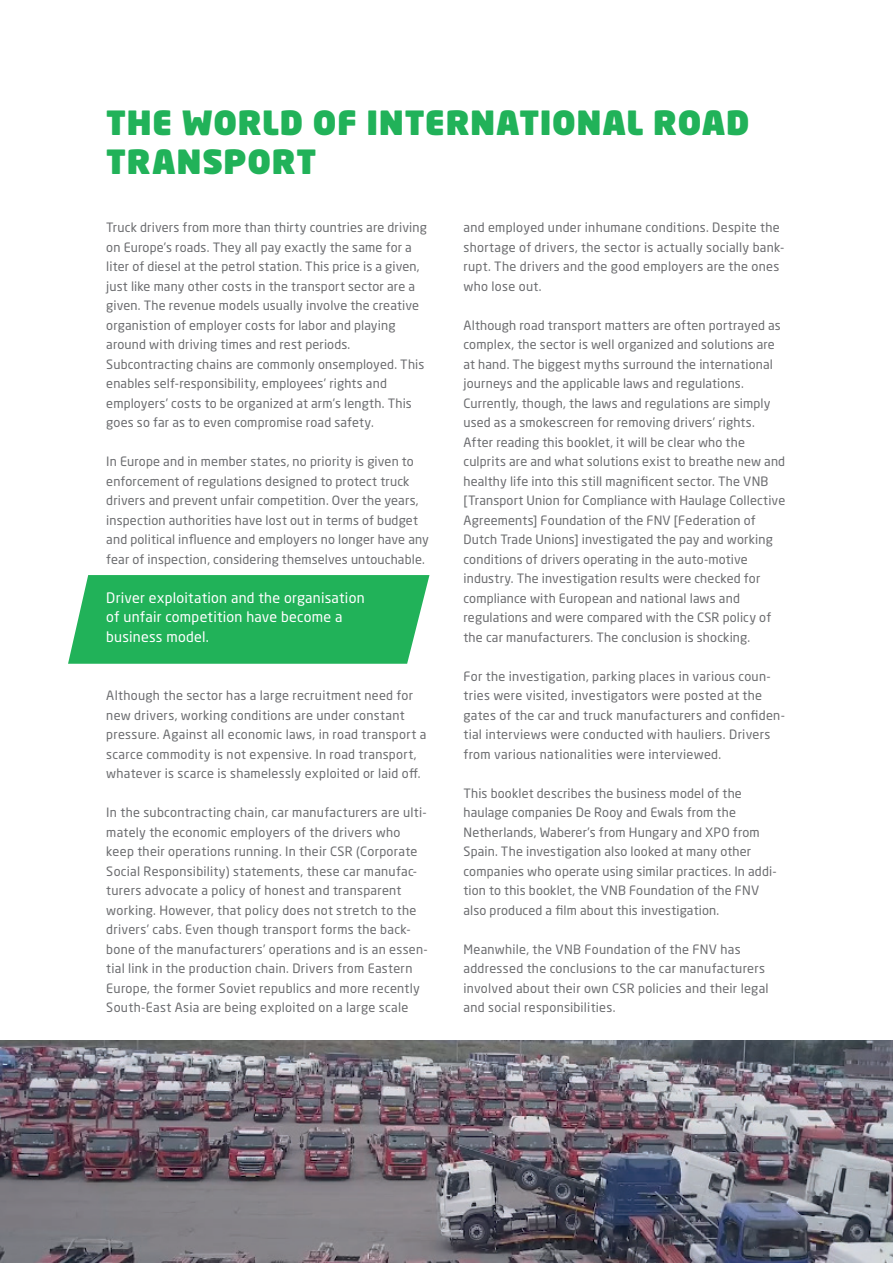
<style>
.page{position:relative;width:893px;height:1263px;background:#fff}
.page>*{position:absolute;margin:0;border:0;box-sizing:border-box;transform-origin:0 0}
.t1{font:900 33px/39px "Neo Sans Pro";letter-spacing:.02em;color:#21b259}
.t2{font:14.25px/19.5px "Neo Sans Pro";letter-spacing:.02em;color:#fff}
.t3{font:12.75px/19.5px "Neo Sans Pro";letter-spacing:.015em;color:#6c6d70}
</style>
<div class="page">
<img style="left:0;top:1040px;width:893px;height:223px">
<svg style="left:68px;top:575px;width:361px;height:89px;background:#2eb663"></svg>
<h1 class="t1" style="left:106px;top:102px;width:645px">THE WORLD OF INTERNATIONAL ROAD<br>TRANSPORT</h1>
<p class="t3" style="left:106px;top:218px;width:322px">Truck drivers from more than thirty countries are driving on Europe’s roads. They all pay exactly the same for a liter of diesel at the petrol station. This price is a given, just like many other costs in the transport sector are a given. The revenue models usually involve the creative organistion of employer costs for labor and playing around with driving times and rest periods.<br>Subcontracting chains are commonly onsemployed. This enables self-responsibility, employees’ rights and employers’ costs to be organized at arm’s length. This goes so far as to even compromise road safety.</p>
<p class="t3" style="left:106px;top:451px;width:324px">In Europe and in member states, no priority is given to enforcement of regulations designed to protect truck drivers and prevent unfair competition. Over the years, inspection authorities have lost out in terms of budget and political influence and employers no longer have any fear of inspection, considering themselves untouchable.</p>
<p class="t2" style="left:106px;top:587px;width:260px">Driver exploitation and the organisation of unfair competition have become a business model.</p>
<p class="t3" style="left:106px;top:686px;width:322px">Although the sector has a large recruitment need for new drivers, working conditions are under constant pressure. Against all economic laws, in road transport a scarce commodity is not expensive. In road transport, whatever is scarce is shamelessly exploited or laid off.</p>
<p class="t3" style="left:106px;top:803px;width:323px">In the subcontracting chain, car manufacturers are ulti&shy;mately the economic employers of the drivers who keep their operations running. In their CSR (Corporate Social Responsibility) statements, these car manufac&shy;turers advocate a policy of honest and transparent working. However, that policy does not stretch to the drivers’ cabs. Even though transport forms the back&shy;bone of the manufacturers’ operations and is an essen&shy;tial link in the production chain. Drivers from Eastern Europe, the former Soviet republics and more recently South-East Asia are being exploited on a large scale</p>
<p class="t3" style="left:463px;top:217px;width:323px">and employed under inhumane conditions. Despite the shortage of drivers, the sector is actually socially bank&shy;rupt. The drivers and the good employers are the ones who lose out.</p>
<p class="t3" style="left:463px;top:315px;width:323px">Although road transport matters are often portrayed as complex, the sector is well organized and solutions are at hand. The biggest myths surround the international journeys and the applicable laws and regulations.<br>Currently, though, the laws and regulations are simply used as a smokescreen for removing drivers’ rights.<br>After reading this booklet, it will be clear who the culprits are and what solutions exist to breathe new and healthy life into this still magnificent sector. The VNB [Transport Union for Compliance with Haulage Collective Agreements] Foundation of the FNV [Federation of Dutch Trade Unions] investigated the pay and working conditions of drivers operating in the auto-motive industry. The investigation results were checked for compliance with European and national laws and regulations and were compared with the CSR policy of the car manufacturers. The conclusion is shocking.</p>
<p class="t3" style="left:463px;top:666px;width:323px">For the investigation, parking places in various coun&shy;tries were visited, investigators were posted at the gates of the car and truck manufacturers and confiden&shy;tial interviews were conducted with hauliers. Drivers from various nationalities were interviewed.</p>
<p class="t3" style="left:463px;top:783px;width:315px">This booklet describes the business model of the haulage companies De Rooy and Ewals from the Netherlands, Waberer’s from Hungary and XPO from Spain. The investigation also looked at many other companies who operate using similar practices. In addi&shy;tion to this booklet, the VNB Foundation of the FNV also produced a film about this investigation.</p>
<p class="t3" style="left:463px;top:939px;width:307px">Meanwhile, the VNB Foundation of the FNV has addressed the conclusions to the car manufacturers involved about their own CSR policies and their legal and social responsibilities.</p>
</div>
